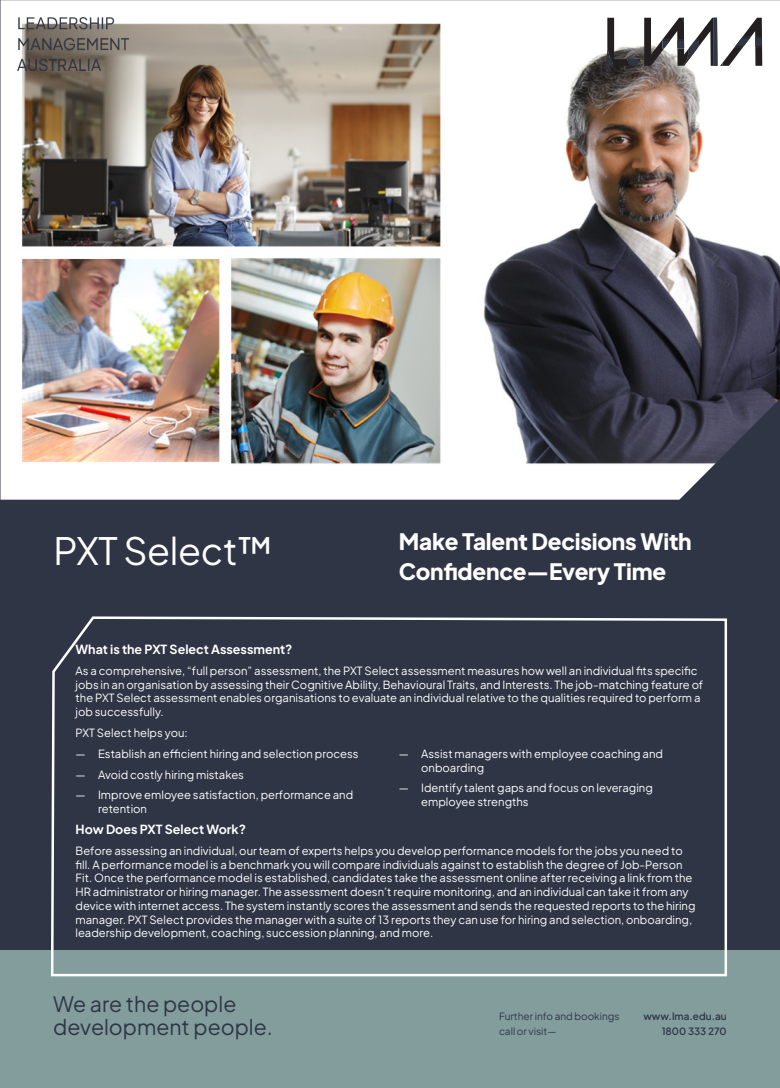
<style>
.page{position:relative;width:780px;height:1088px;background:#303545}
.page>*{position:absolute;margin:0;border:0;box-sizing:border-box;transform-origin:0 0}
.Course_Title{font:37.5px "Plus Jakarta Sans";letter-spacing:-.01em;color:#fff}
.Course_Title-2{font:800 22.5px/30px "Plus Jakarta Sans";letter-spacing:-.01em;color:#fff}
.t1{font:21.25px/22.5px "Plus Jakarta Sans";color:#303545}
.Basic_List{font:700 12.5px "Plus Jakarta Sans";color:#fff}
.Basic_List-2{font:11.25px/13.8px "Plus Jakarta Sans";color:#fff}
.t2{font:10px/15px "Plus Jakarta Sans";color:#303545}
.t3{font:600 10px/15px "Plus Jakarta Sans";color:#303545;text-align:right}
</style>
<div class="page">
<div style="left:0;top:950px;width:780px;height:138px;background:#829d9c"></div>
<img style="left:0;top:0;width:780px;height:500px">
<svg style="left:51px;top:616px;width:677px;height:361px"></svg>
<img style="left:607px;top:18px;width:155px;height:48px">
<img style="left:18px;top:18px;width:111px;height:53px">
<p class="Course_Title" style="left:53px;top:521px;width:221px">PXT Select™</p>
<p class="Course_Title-2" style="left:399px;top:524px;width:294px">Make Talent Decisions With<br>Confidence—Every Time</p>
<p class="Basic_List" style="left:76px;top:639px;width:218px">What is the PXT Select Assessment?</p>
<p class="Basic_List-2" style="left:76px;top:663px;width:629px">As a comprehensive, “full person” assessment, the PXT Select assessment measures how well an individual fits specific jobs in an organisation by assessing their Cognitive Ability, Behavioural Traits, and Interests. The job-matching feature of the PXT Select assessment enables organisations to evaluate an individual relative to the qualities required to perform a job successfully.</p>
<p class="Basic_List-2" style="left:76px;top:725px;width:114px">PXT Select helps you:</p>
<p class="Basic_List-2" style="left:76px;top:745px;width:284px">— Establish an efficient hiring and selection process</p>
<p class="Basic_List-2" style="left:76px;top:766px;width:170px">— Avoid costly hiring mistakes</p>
<p class="Basic_List-2" style="left:98px;top:787px;width:257px;text-indent:-22px">— Improve emloyee satisfaction, performance and retention</p>
<p class="Basic_List-2" style="left:421px;top:745px;width:243px;text-indent:-22px">— Assist managers with employee coaching and onboarding</p>
<p class="Basic_List-2" style="left:421px;top:780px;width:233px;text-indent:-22px">— Identify talent gaps and focus on leveraging employee strengths</p>
<p class="Basic_List" style="left:76px;top:819px;width:172px">How Does PXT Select Work?</p>
<p class="Basic_List-2" style="left:76px;top:843px;width:621px">Before assessing an individual, our team of experts helps you develop performance models for the jobs you need to fill. A performance model is a benchmark you will compare individuals against to establish the degree of Job-Person Fit. Once the performance model is established, candidates take the assessment online after receiving a link from the HR administrator or hiring manager. The assessment doesn’t require monitoring, and an individual can take it from any device with internet access. The system instantly scores the assessment and sends the requested reports to the hiring manager. PXT Select provides the manager with a suite of 13 reports they can use for hiring and selection, onboarding, leadership development, coaching, succession planning, and more.</p>
<p class="t1" style="left:53px;top:991px;width:221px">We are the people development people.</p>
<p class="t2" style="left:499px;top:1007px;width:122px">Further info and bookings call or visit—</p>
<p class="t3" style="left:643px;top:1007px;width:85px">www.lma.edu.au<br>1800 333 270</p>
</div>
